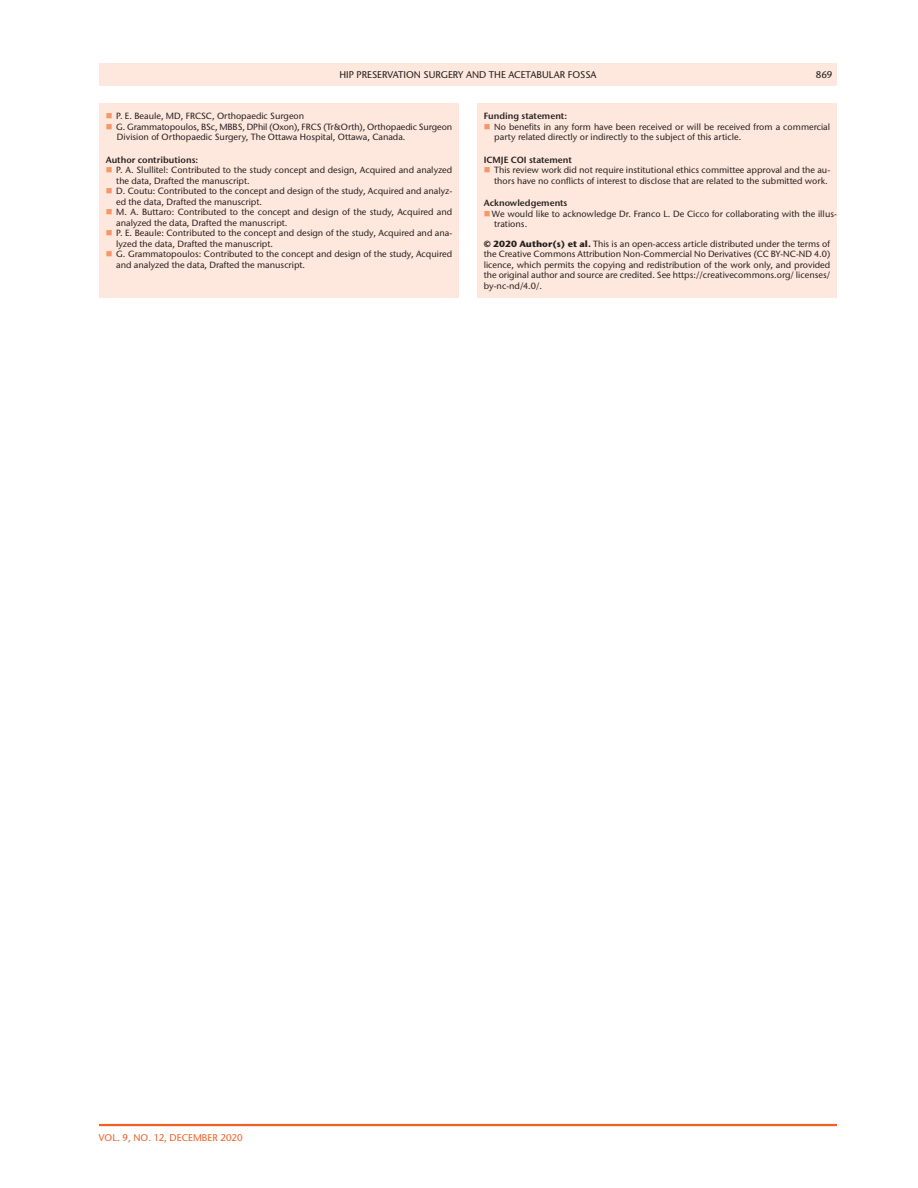
<style>
.page{position:relative;width:918px;height:1188px;background:#fff}
.page>*{position:absolute;margin:0;border:0;box-sizing:border-box;transform-origin:0 0}
.t1{font:500 9.75px "Stone Sans ITC Pro";color:#231f20}
.t2{font:500 9.75px "Stone Sans ITC Pro";color:#f15f23}
.t3{font:500 9px/10.5px "Stone Sans ITC Pro";color:#231f20}
.t4{font:600 9px "Stone Sans ITC Pro";color:#231f20}
.s1{font-weight:700}
</style>
<div class="page">
<hr style="left:99px;top:1124px;width:738px;height:2px;background:#f15f23">
<div style="left:99px;top:63px;width:738px;height:23px;background:#fee7dc"></div>
<div style="left:477px;top:104px;width:360px;height:194px;background:#fee7dc"></div>
<div style="left:99px;top:104px;width:360px;height:194px;background:#fee7dc"></div>
<p class="t1" style="left:339px;top:68px;width:259px">HIP PRESERVATION SURGERY AND THE ACETABULAR FOSSA</p>
<p class="t1" style="left:816px;top:68px;width:18px">869</p>
<p class="t3" style="left:116px;top:111px;width:338px">P. E. Beaule, M D, FRCSC, Orthopaedic Surgeon<br>G. Grammatopoulos, BSc, M BBS, DPhil (Oxon), FRCS (Tr&amp;Orth), Orthopaedic Surgeon<br>Division of Orthopaedic Surgery, The Ottawa Hospital, Ottawa, Canada.</p>
<p class="t4" style="left:106px;top:154px;width:94px">Author contributions:</p>
<p class="t3" style="left:116px;top:165px;width:338px">P. A. Slullitel: Contributed to the study concept and design, Acquired and analyzed the data, Drafted the manuscript.<br>D. Coutu: Contributed to the concept and design of the study, Acquired and analyz&shy;ed the data, Drafted the manuscript.<br>M . A. Buttaro: Contributed to the concept and design of the study, Acquired and analyzed the data, Drafted the manuscript.<br>P. E. Beaule: Contributed to the concept and design of the study, Acquired and ana&shy;lyzed the data, Drafted the manuscript.<br>G. Grammatopoulos: Contributed to the concept and design of the study, Acquired and analyzed the data, Drafted the manuscript.</p>
<p class="t4" style="left:484px;top:110px;width:85px">Funding statement:</p>
<p class="t3" style="left:494px;top:121px;width:337px">N o benefits in any form have been received or will be received from a commercial party related directly or indirectly to the subject of this article.</p>
<p class="t4" style="left:484px;top:154px;width:90px">ICMJE COI statement</p>
<p class="t3" style="left:494px;top:165px;width:338px">This review work did not require institutional ethics committee approval and the au&shy;thors have no conflicts of interest to disclose that are related to the submitted work.</p>
<p class="t4" style="left:484px;top:197px;width:85px">Acknowledgements</p>
<p class="t3" style="left:492px;top:208px;width:347px">We would like to acknowledge Dr. Franco L. De Cicco for collaborating with the illus&shy;trations.</p>
<p class="t3" style="left:484px;top:238px;width:348px;text-align:justify"><span class="s1">© 2020 Author(s) et al.</span> This is an open-access article distributed under the terms of the Creative Commons Attribution N on-Commercial N o Derivatives (CC BY--N C--N D 4.0) licence, which permits the copying and redistribution of the work only, and provided the original author and source are credited. See https://creativecommons.org/ licenses/ by-nc-nd/4.0/.</p>
<p class="t2" style="left:99px;top:1132px;width:145px">VOL. 9, NO. 12, DECEM BER 2020</p>
</div>
